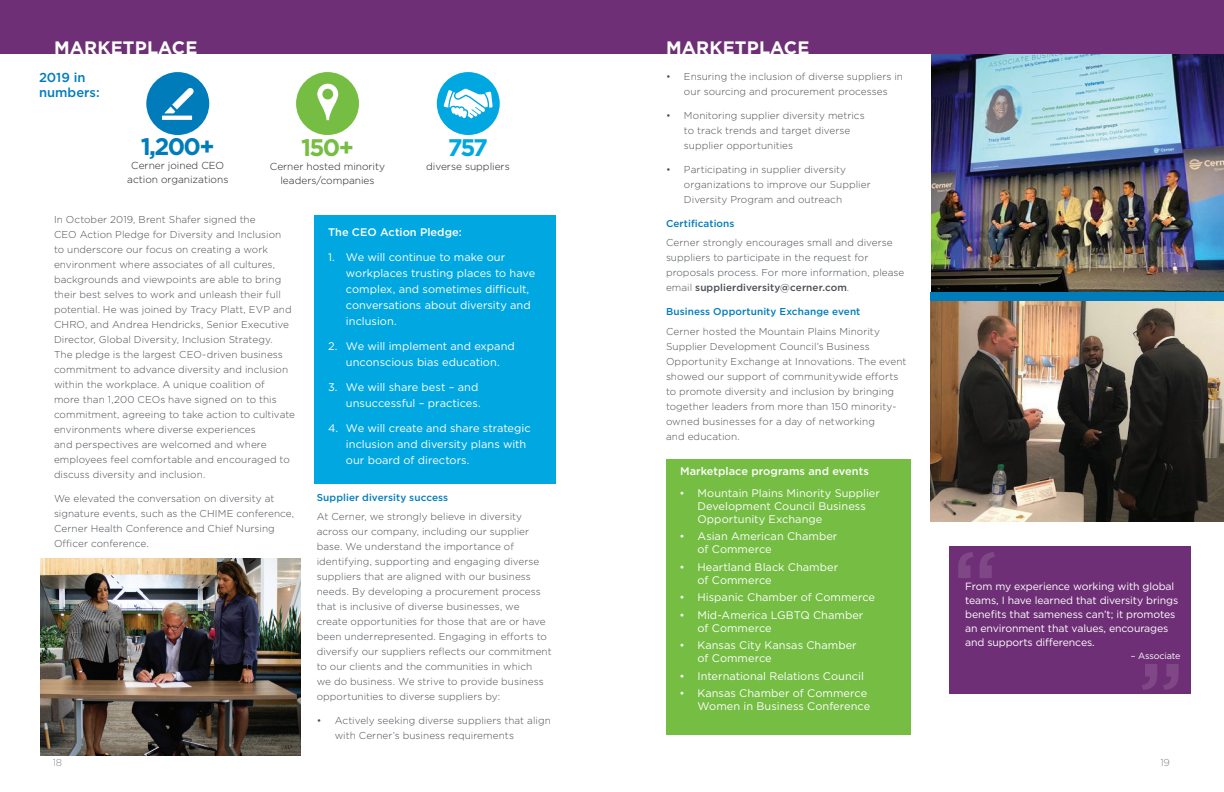
<style>
.page{position:relative;width:1224px;height:792px;background:#fff}
.page>*{position:absolute;margin:0;border:0;box-sizing:border-box;transform-origin:0 0}
.t1{font:500 92px "Gotham";color:#fff}
.t2{font:700 24px "Gotham";color:#007cbb}
.t3{font:700 24px "Gotham";color:#75bd43}
.t4{font:700 24px "Gotham";color:#00a7e0}
.t5{font:700 18px "Gotham";letter-spacing:.01em;color:#fff}
.t6{font:500 13px/15px "Gotham";color:#007cbb}
.t7{font:11px/16px "Gotham";color:#fff}
.t8{font:500 11px "Gotham";letter-spacing:.005em;color:#fff}
.t9{font:10.5px/14px "Gotham";letter-spacing:-.01em;color:#fff}
.t10{font:300 10.1px/13.8px "Gotham";color:#231f20;text-align:center}
.t11{font:300 10px/15px "Gotham";letter-spacing:.005em;color:#494e54}
.t12{font:500 10px "Gotham";letter-spacing:.01em;color:#007cbb}
.t13{font:300 10px "Gotham";color:#86888b}
.t14{font:300 10px "Gotham";color:#808285}
.t15{font:9px "Gotham";letter-spacing:-.01em;color:#fff}
.s1{font-weight:500}
</style>
<div class="page">
<div style="left:0;top:0;width:612px;height:54px;background:#6e2f76"></div>
<img style="left:40px;top:558px;width:261px;height:198px">
<div style="left:612px;top:0;width:612px;height:54px;background:#6e2f76"></div>
<img style="left:931px;top:54px;width:293px;height:468px">
<div style="left:666px;top:459px;width:245px;height:276px;background:#75bd43"></div>
<div style="left:314px;top:215px;width:242px;height:269px;background:#00a7e0"></div>
<div style="left:949px;top:546px;width:242px;height:148px;background:#6e2f76"></div>
<div style="left:437px;top:72px;width:63px;height:63px;background:#00a7e0;border-radius:50%"></div>
<svg style="left:444px;top:89px;width:49px;height:29px"></svg>
<div style="left:146px;top:72px;width:63px;height:63px;background:#007cbb;border-radius:50%"></div>
<svg style="left:162px;top:116px;width:30px;height:4px"></svg>
<svg style="left:164px;top:88px;width:30px;height:25px"></svg>
<div style="left:296px;top:72px;width:63px;height:63px;background:#75bd43;border-radius:50%"></div>
<svg style="left:317px;top:84px;width:21px;height:36px"></svg>
<div style="left:931px;top:293px;width:293px;height:8px;background:#007cbb"></div>
<h3 class="t5" style="left:54px;top:36px;width:145px">MARKETPLACE</h3>
<h3 class="t5" style="left:666px;top:36px;width:145px">MARKETPLACE</h3>
<h3 class="t6" style="left:39px;top:70px;width:62px">2019 in numbers:</h3>
<h2 class="t2" style="left:141px;top:131px;width:75px">1,200+</h2>
<p class="t10" style="left:127px;top:158px;width:103px">Cerner joined CEO action organizations</p>
<h2 class="t3" style="left:301px;top:132px;width:55px">150+</h2>
<p class="t10" style="left:270px;top:159px;width:117px">Cerner hosted minority leaders/companies</p>
<h2 class="t4" style="left:448px;top:131px;width:42px">757</h2>
<p class="t10" style="left:426px;top:159px;width:85px">diverse suppliers</p>
<p class="t11" style="left:54px;top:212px;width:243px">In October 2019, Brent Shafer signed the<br>CEO Action Pledge for Diversity and Inclusion<br>to underscore our focus on creating a work environment where associates of all cultures, backgrounds and viewpoints are able to bring their best selves to work and unleash their full potential. He was joined by Tracy Platt, EVP and CHRO, and Andrea Hendricks, Senior Executive Director, Global Diversity, Inclusion Strategy.<br>The pledge is the largest CEO-driven business commitment to advance diversity and inclusion within the workplace. A unique coalition of<br>more than 1,200 CEOs have signed on to this commitment, agreeing to take action to cultivate environments where diverse experiences<br>and perspectives are welcomed and where employees feel comfortable and encouraged to discuss diversity and inclusion.</p>
<p class="t11" style="left:54px;top:491px;width:242px">We elevated the conversation on diversity at signature events, such as the CHIME conference, Cerner Health Conference and Chief Nursing Officer conference.</p>
<p class="t12" style="left:317px;top:491px;width:133px">Supplier diversity success</p>
<p class="t8" style="left:328px;top:225px;width:135px">The CEO Action Pledge:</p>
<p class="t7" style="left:346px;top:249px;width:191px;text-indent:-18px">1. We will continue to make our workplaces trusting places to have complex, and sometimes difficult, conversations about diversity and inclusion.</p>
<p class="t7" style="left:328px;top:338px;width:188px;text-align:center">2. We will implement and expand unconscious bias education.</p>
<p class="t7" style="left:328px;top:379px;width:154px;text-align:right">3. We will share best – and unsuccessful – practices.</p>
<p class="t7" style="left:346px;top:420px;width:186px;text-indent:-18px">4. We will create and share strategic inclusion and diversity plans with our board of directors.</p>
<p class="t11" style="left:317px;top:509px;width:236px">At Cerner, we strongly believe in diversity across our company, including our supplier base. We understand the importance of identifying, supporting and engaging diverse suppliers that are aligned with our business needs. By developing a procurement process that is inclusive of diverse businesses, we create opportunities for those that are or have been underrepresented. Engaging in efforts to diversify our suppliers reflects our commitment to our clients and the communities in which<br>we do business. We strive to provide business opportunities to diverse suppliers by:</p>
<p class="t11" style="left:335px;top:713px;width:218px;text-indent:-18px">• Actively seeking diverse suppliers that align with Cerner’s business requirements</p>
<p class="t11" style="left:666px;top:69px;width:239px;text-align:center">• Ensuring the inclusion of diverse suppliers in our sourcing and procurement processes</p>
<p class="t11" style="left:684px;top:108px;width:182px;text-indent:-18px">• Monitoring supplier diversity metrics to track trends and target diverse supplier opportunities</p>
<p class="t11" style="left:684px;top:162px;width:188px;text-indent:-18px">• Participating in supplier diversity organizations to improve our Supplier<br>Diversity Program and outreach</p>
<p class="t12" style="left:666px;top:217px;width:70px">Certifications</p>
<p class="t11" style="left:666px;top:235px;width:240px">Cerner strongly encourages small and diverse suppliers to participate in the request for proposals process. For more information, please email <span class="s1">supplierdiversity@cerner.com</span>.</p>
<p class="t12" style="left:666px;top:305px;width:196px">Business Opportunity Exchange event</p>
<p class="t11" style="left:666px;top:324px;width:242px">Cerner hosted the Mountain Plains Minority Supplier Development Council’s Business Opportunity Exchange at Innovations. The event showed our support of communitywide efforts to promote diversity and inclusion by bringing together leaders from more than 150 minority&shy;owned businesses for a day of networking<br>and education.</p>
<p class="t8" style="left:680px;top:464px;width:190px">Marketplace programs and events</p>
<p class="t7" style="left:698px;top:486px;width:184px;line-height:13px;text-indent:-18px">• Mountain Plains Minority Supplier<br>Development Council Business<br>Opportunity Exchange</p>
<p class="t7" style="left:698px;top:530px;width:141px;line-height:13px;text-indent:-18px">• Asian American Chamber of Commerce</p>
<p class="t7" style="left:698px;top:560px;width:142px;line-height:13px;text-indent:-18px">• Heartland Black Chamber of Commerce</p>
<p class="t7" style="left:680px;top:589px;width:197px">• Hispanic Chamber of Commerce</p>
<p class="t7" style="left:698px;top:608px;width:167px;line-height:13px;text-indent:-18px">• Mid-America LGBTQ Chamber of Commerce</p>
<p class="t7" style="left:698px;top:639px;width:161px;line-height:13px;text-indent:-18px">• Kansas City Kansas Chamber of Commerce</p>
<p class="t7" style="left:680px;top:668px;width:186px">• International Relations Council</p>
<p class="t7" style="left:680px;top:687px;width:192px;line-height:13px;text-align:right">• Kansas Chamber of Commerce<br>Women in Business Conference</p>
<h1 class="t1" style="left:952px;top:524px;width:48px">“</h1>
<p class="t9" style="left:965px;top:579px;width:215px">From my experience working with global teams, I have learned that diversity brings benefits that sameness can’t; it promotes an environment that values, encourages and supports differences.</p>
<p class="t15" style="left:1131px;top:650px;width:51px">– Associate</p>
<h1 class="t1" style="left:1184px;top:718px;width:48px;rotate:-180deg">“</h1>
<p class="t13" style="left:53px;top:756px;width:11px">18</p>
<p class="t14" style="left:1161px;top:756px;width:11px">19</p>
</div>
